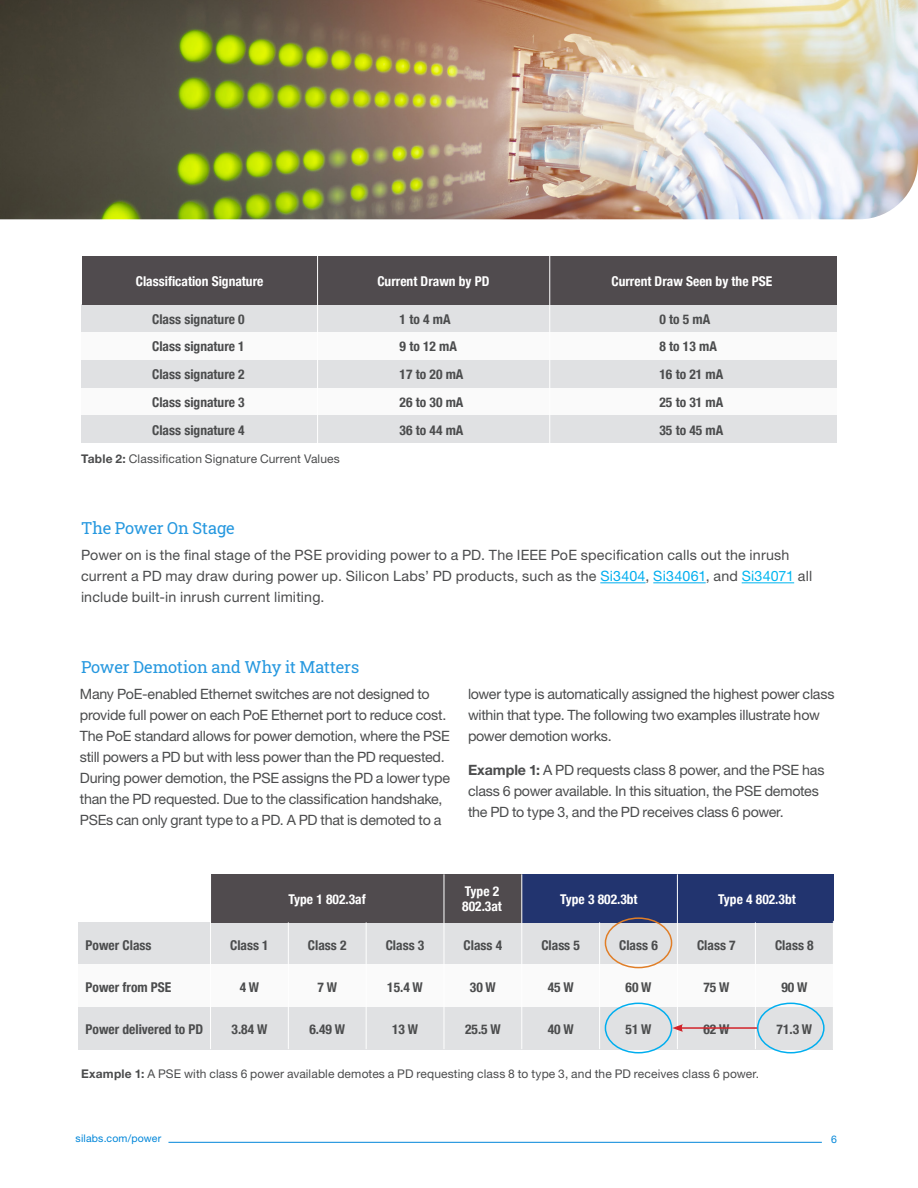
<style>
.page{position:relative;width:918px;height:1188px;background:#fff}
.page>*{position:absolute;margin:0;border:0;box-sizing:border-box;transform-origin:0 0}
.t1{font:16.5px "Roboto Slab";letter-spacing:-.01em;color:#2698df}
.t2{font:14.25px/21px "Helvetica Neue LT Std";letter-spacing:-.015em;color:#4b4c4d}
.t3{font:14.25px/21px "Helvetica Neue LT Std";letter-spacing:.015em;color:#4b4c4d}
.t4{font:700 condensed 13.5px "Helvetica Neue";color:#4b4c4d}
.t5{font:700 condensed 13.5px "Helvetica Neue";color:#fff}
.t6{font:12px "Helvetica Neue LT Std";letter-spacing:.01em;color:#4b4c4d}
.t7{font:10.5px "Helvetica Neue LT Std";letter-spacing:.02em;color:#0086d9}
.s1{font-weight:700}
.s2{color:#00aeef}
.s3{color:#00b6f0}
</style>
<div class="page">
<hr style="left:168px;top:1142px;width:654px;height:1px;background:#0086d9">
<div style="left:78px;top:922px;width:755px;height:43px;background:#e0e1e3"></div>
<div style="left:78px;top:965px;width:755px;height:42px;background:#fafafa"></div>
<div style="left:78px;top:1007px;width:755px;height:42px;background:#e0e1e3"></div>
<div style="left:444px;top:874px;width:77px;height:48px;background:#504b4e"></div>
<div style="left:211px;top:874px;width:233px;height:48px;background:#504b4e"></div>
<div style="left:677px;top:874px;width:156px;height:48px;background:#22346f"></div>
<div style="left:522px;top:874px;width:155px;height:48px;background:#22346f"></div>
<hr style="left:210px;top:874px;width:1px;height:175px;background:#fff">
<hr style="left:288px;top:922px;width:1px;height:127px;background:#fff">
<hr style="left:366px;top:922px;width:1px;height:127px;background:#fff">
<hr style="left:444px;top:874px;width:1px;height:175px;background:#fff">
<hr style="left:521px;top:874px;width:1px;height:175px;background:#fff">
<hr style="left:599px;top:922px;width:1px;height:127px;background:#fff">
<hr style="left:677px;top:874px;width:1px;height:175px;background:#fff">
<hr style="left:755px;top:922px;width:1px;height:127px;background:#fff">
<div style="left:605px;top:917px;width:67px;height:51px;border:2px solid #e07e27;border-radius:50%"></div>
<div style="left:605px;top:1003px;width:67px;height:50px;border:2px solid #00aeef;border-radius:50%"></div>
<div style="left:757px;top:1003px;width:68px;height:50px;border:2px solid #00aeef;border-radius:50%"></div>
<hr style="left:681px;top:1027px;width:76px;height:2px;background:#d1232a">
<svg style="left:672px;top:1024px;width:11px;height:8px"></svg>
<hr style="left:600px;top:582px;width:46px;height:1px;background:#00aeef">
<hr style="left:653px;top:582px;width:53px;height:1px;background:#00aeef">
<hr style="left:742px;top:582px;width:52px;height:1px;background:#00b6f0">
<div style="left:81px;top:304px;width:756px;height:28px;background:#e0e1e3"></div>
<div style="left:81px;top:332px;width:756px;height:28px;background:#fafafa"></div>
<div style="left:81px;top:387px;width:756px;height:28px;background:#fafafa"></div>
<div style="left:81px;top:360px;width:756px;height:27px;background:#e0e1e3"></div>
<div style="left:81px;top:415px;width:756px;height:28px;background:#e0e1e3"></div>
<div style="left:82px;top:256px;width:236px;height:48px;background:#504b4e"></div>
<div style="left:317px;top:256px;width:233px;height:48px;background:#504b4e"></div>
<div style="left:550px;top:256px;width:287px;height:48px;background:#504b4e"></div>
<hr style="left:317px;top:256px;width:1px;height:205px;background:#fff">
<hr style="left:549px;top:256px;width:1px;height:205px;background:#fff">
<img style="left:0;top:0;width:918px;height:219px">
<p class="t5" style="left:136px;top:270px;width:129px">Classification Signature</p>
<p class="t5" style="left:377px;top:270px;width:114px">Current Drawn by PD</p>
<p class="t5" style="left:611px;top:270px;width:162px">Current Draw Seen by the PSE</p>
<p class="t4" style="left:152px;top:308px;width:94px">Class signature 0</p>
<p class="t4" style="left:400px;top:308px;width:52px">1 to 4 mA</p>
<p class="t4" style="left:659px;top:308px;width:52px">0 to 5 mA</p>
<p class="t4" style="left:152px;top:335px;width:94px">Class signature 1</p>
<p class="t4" style="left:400px;top:335px;width:59px">9 to 12 mA</p>
<p class="t4" style="left:659px;top:335px;width:59px">8 to 13 mA</p>
<p class="t4" style="left:152px;top:363px;width:94px">Class signature 2</p>
<p class="t4" style="left:400px;top:363px;width:65px">17 to 20 mA</p>
<p class="t4" style="left:659px;top:363px;width:65px">16 to 21 mA</p>
<p class="t4" style="left:152px;top:391px;width:94px">Class signature 3</p>
<p class="t4" style="left:400px;top:391px;width:65px">26 to 30 mA</p>
<p class="t4" style="left:659px;top:391px;width:65px">25 to 31 mA</p>
<p class="t4" style="left:152px;top:419px;width:94px">Class signature 4</p>
<p class="t4" style="left:400px;top:419px;width:65px">36 to 44 mA</p>
<p class="t4" style="left:659px;top:419px;width:65px">35 to 45 mA</p>
<p class="t6" style="left:81px;top:452px;width:260px"><span class="s1">Table 2:</span> Classification Signature Current Values</p>
<p class="t1" style="left:81px;top:517px;width:155px">The Power On Stage</p>
<p class="t3" style="left:81px;top:545px;width:733px">Power on is the final stage of the PSE providing power to a PD. The IEEE PoE specification calls out the inrush current a PD may draw during power up. Silicon Labs’ PD products, such as the <span class="s2">Si3404</span>, <span class="s2">Si34061</span>, and <span class="s3">Si34071</span> all include built-in inrush current limiting.</p>
<p class="t1" style="left:81px;top:656px;width:280px">Power Demotion and Why it Matters</p>
<p class="t2" style="left:80px;top:683px;width:372px">Many PoE-enabled Ethernet switches are not designed to provide full power on each PoE Ethernet port to reduce cost.<br>The PoE standard allows for power demotion, where the PSE still powers a PD but with less power than the PD requested.<br>During power demotion, the PSE assigns the PD a lower type than the PD requested. Due to the classification handshake, PSEs can only grant type to a PD. A PD that is demoted to a</p>
<p class="t2" style="left:468px;top:683px;width:368px">lower type is automatically assigned the highest power class within that type. The following two examples illustrate how power demotion works.</p>
<p class="t2" style="left:468px;top:759px;width:358px"><span class="s1">Example 1:</span> A PD requests class 8 power, and the PSE has class 6 power available. In this situation, the PSE demotes the PD to type 3, and the PD receives class 6 power.</p>
<p class="t5" style="left:465px;top:880px;width:36px">Type 2</p>
<p class="t5" style="left:462px;top:895px;width:41px">802.3at</p>
<p class="t5" style="left:288px;top:888px;width:79px">Type 1 802.3af</p>
<p class="t5" style="left:560px;top:888px;width:79px">Type 3 802.3bt</p>
<p class="t5" style="left:718px;top:888px;width:79px">Type 4 802.3bt</p>
<p class="t4" style="left:86px;top:934px;width:67px">Power Class</p>
<p class="t4" style="left:230px;top:934px;width:40px">Class 1</p>
<p class="t4" style="left:240px;top:976px;width:21px">4 W</p>
<p class="t4" style="left:232px;top:1018px;width:37px">3.84 W</p>
<p class="t4" style="left:308px;top:934px;width:40px">Class 2</p>
<p class="t4" style="left:318px;top:976px;width:21px">7 W</p>
<p class="t4" style="left:309px;top:1018px;width:37px">6.49 W</p>
<p class="t4" style="left:386px;top:934px;width:40px">Class 3</p>
<p class="t4" style="left:387px;top:976px;width:37px">15.4 W</p>
<p class="t4" style="left:392px;top:1018px;width:27px">13 W</p>
<p class="t4" style="left:464px;top:934px;width:40px">Class 4</p>
<p class="t4" style="left:470px;top:976px;width:27px">30 W</p>
<p class="t4" style="left:465px;top:1018px;width:37px">25.5 W</p>
<p class="t4" style="left:541px;top:934px;width:40px">Class 5</p>
<p class="t4" style="left:548px;top:976px;width:27px">45 W</p>
<p class="t4" style="left:548px;top:1018px;width:27px">40 W</p>
<p class="t4" style="left:619px;top:934px;width:40px">Class 6</p>
<p class="t4" style="left:626px;top:976px;width:27px">60 W</p>
<p class="t4" style="left:626px;top:1018px;width:27px">51 W</p>
<p class="t4" style="left:697px;top:934px;width:40px">Class 7</p>
<p class="t4" style="left:703px;top:976px;width:27px">75 W</p>
<p class="t4" style="left:703px;top:1018px;width:27px">62 W</p>
<p class="t4" style="left:86px;top:976px;width:87px">Power from PSE</p>
<p class="t4" style="left:86px;top:1018px;width:119px">Power delivered to PD</p>
<p class="t6" style="left:81px;top:1066px;width:680px"><span class="s1">Example 1:</span> A PSE with class 6 power available demotes a PD requesting class 8 to type 3, and the PD receives class 6 power.</p>
<p class="t4" style="left:775px;top:934px;width:40px">Class 8</p>
<p class="t4" style="left:781px;top:976px;width:27px">90 W</p>
<p class="t4" style="left:777px;top:1018px;width:37px">71.3 W</p>
<p class="t7" style="left:76px;top:1132px;width:87px">silabs.com/power</p>
<p class="t7" style="left:831px;top:1133px;width:7px">6</p>
</div>
